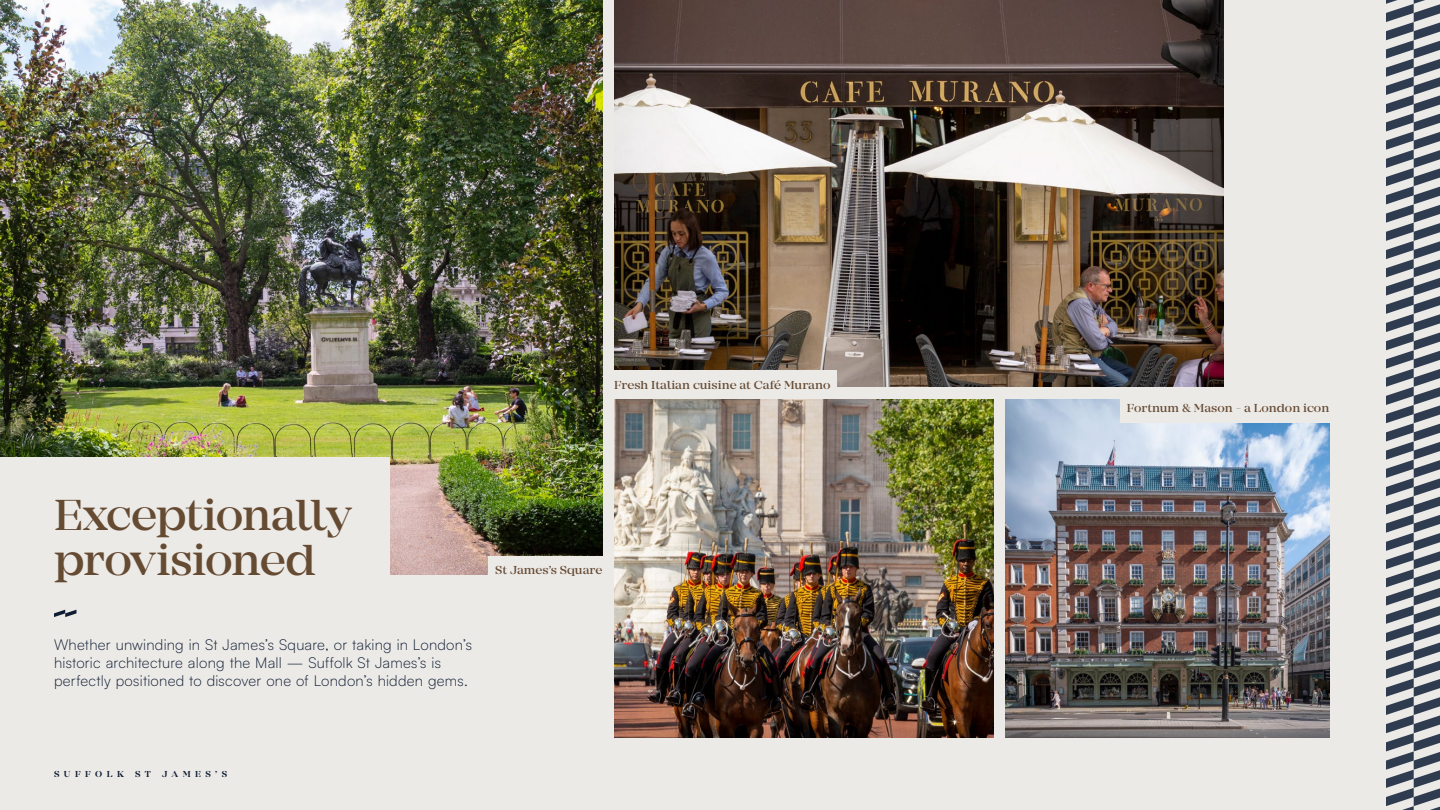
<style>
.page{position:relative;width:1440px;height:810px;background:#eceae7}
.page>*{position:absolute;margin:0;border:0;box-sizing:border-box;transform-origin:0 0}
.t1{font:500 45px/45px "Mirador";letter-spacing:-.025em;color:#664b33}
.t2{font:300 15px/18px "Satoshi";letter-spacing:.015em;color:#0f1d33}
.t3{font:500 12px "Mirador";color:#664b33}
.t4{font:600 9px "Mirador";letter-spacing:.5em;color:#0f1d33}
</style>
<div class="page">
<img style="left:614px;top:0;width:610px;height:387px">
<img style="left:614px;top:399px;width:380px;height:339px">
<img style="left:1006px;top:399px;width:324px;height:339px">
<img style="left:0;top:0;width:602px;height:574px">
<div style="left:607px;top:370px;width:230px;height:29px;background:#eceae7"></div>
<div style="left:1120px;top:394px;width:216px;height:28px;background:#eceae7"></div>
<div style="left:0;top:457px;width:390px;height:153px;background:#eceae7"></div>
<svg style="left:54px;top:610px;width:22px;height:7px"></svg>
<div style="left:489px;top:556px;width:120px;height:28px;background:#eceae7"></div>
<svg style="left:1386px;top:0;width:54px;height:810px"></svg>
<p class="t3" style="left:614px;top:378px;width:218px">Fresh Italian cuisine at Café Murano</p>
<h1 class="t1" style="left:54px;top:492px;width:299px">Exceptionally provisioned</h1>
<p class="t2" style="left:54px;top:635px;width:420px">Whether unwinding in St James’s Square, or taking in London’s historic architecture along the Mall — Suffolk St James’s is perfectly positioned to discover one of London’s hidden gems.</p>
<p class="t3" style="left:495px;top:563px;width:109px">St James’s Square</p>
<p class="t4" style="left:54px;top:769px;width:175px">SUFFOLK ST JAMES’S</p>
<p class="t3" style="left:1127px;top:401px;width:204px">Fortnum &amp; Mason - a London icon</p>
</div>
